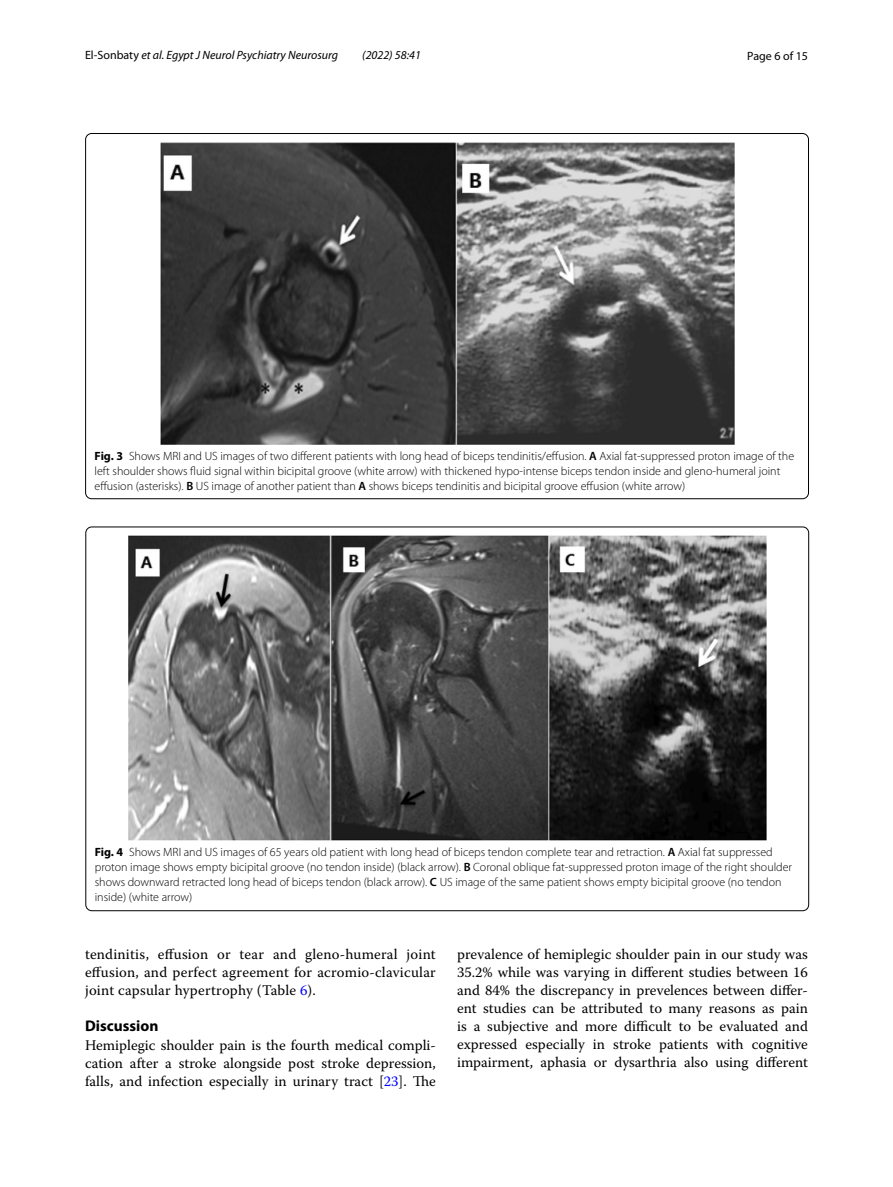
<style>
.page{position:relative;width:893px;height:1187px;background:#fff}
.page>*{position:absolute;margin:0;border:0;box-sizing:border-box;transform-origin:0 0}
.t1{font:700 15.45px "Myriad Pro";color:#000}
.t2{font:14.7px/18px "Warnock Pro";letter-spacing:.005em;color:#000;text-align:justify}
.t3{font:300 12px/15px "Myriad Pro";color:#000}
.t4{font:italic 12px "Myriad Pro";color:#000}
.t5{font:12px "Myriad Pro";color:#000}
.s1{font-style:normal}
.s2{font-weight:700}
.s3{font-weight:600}
.s4{color:#00f}
</style>
<div class="page">
<img style="left:160px;top:142px;width:574px;height:302px">
<img style="left:128px;top:536px;width:638px;height:304px">
<p class="t4" style="left:85px;top:48px;width:255px"><span class="s1">El‑Sonbaty</span> et al. Egypt J Neurol Psychiatry Neurosurg</p>
<p class="t4" style="left:362px;top:48px;width:60px">(2022) 58:41</p>
<p class="t5" style="left:747px;top:48px;width:62px">Page 6 of 15</p>
<p class="t3" style="left:95px;top:448px;width:701px"><span class="s2">Fig. 3</span> Shows MRI and US images of two different patients with long head of biceps tendinitis/effusion. <span class="s3">A</span> Axial fat-suppressed proton image of the left shoulder shows fluid signal within bicipital groove (white arrow) with thickened hypo-intense biceps tendon inside and gleno-humeral joint effusion (asterisks). <span class="s3">B</span> US image of another patient than <span class="s3">A</span> shows biceps tendinitis and bicipital groove effusion (white arrow)</p>
<p class="t3" style="left:95px;top:844px;width:699px"><span class="s2">Fig. 4</span> Shows MRI and US images of 65 years old patient with long head of biceps tendon complete tear and retraction. <span class="s3">A</span> Axial fat suppressed proton image shows empty bicipital groove (no tendon inside) (black arrow). <span class="s3">B</span> Coronal oblique fat-suppressed proton image of the right shoulder shows downward retracted long head of biceps tendon (black arrow). <span class="s3">C</span> US image of the same patient shows empty bicipital groove (no tendon inside) (white arrow)</p>
<p class="t2" style="left:85px;top:945px;width:352px">tendinitis, effusion or tear and gleno-humeral joint effusion, and perfect agreement for acromio-clavicular joint capsular hypertrophy (Table <span class="s4">6</span>).</p>
<p class="t1" style="left:85px;top:1016px;width:75px">Discussion</p>
<p class="t2" style="left:85px;top:1035px;width:352px">Hemiplegic shoulder pain is the fourth medical compli&shy;cation after a stroke alongside post stroke depression, falls, and infection especially in urinary tract [<span class="s4">23</span>]. The</p>
<p class="t2" style="left:457px;top:945px;width:352px">prevalence of hemiplegic shoulder pain in our study was 35.2% while was varying in different studies between 16 and 84% the discrepancy in prevelences between differ&shy;ent studies can be attributed to many reasons as pain is a subjective and more difficult to be evaluated and expressed especially in stroke patients with cognitive impairment, aphasia or dysarthria also using different</p>
</div>
